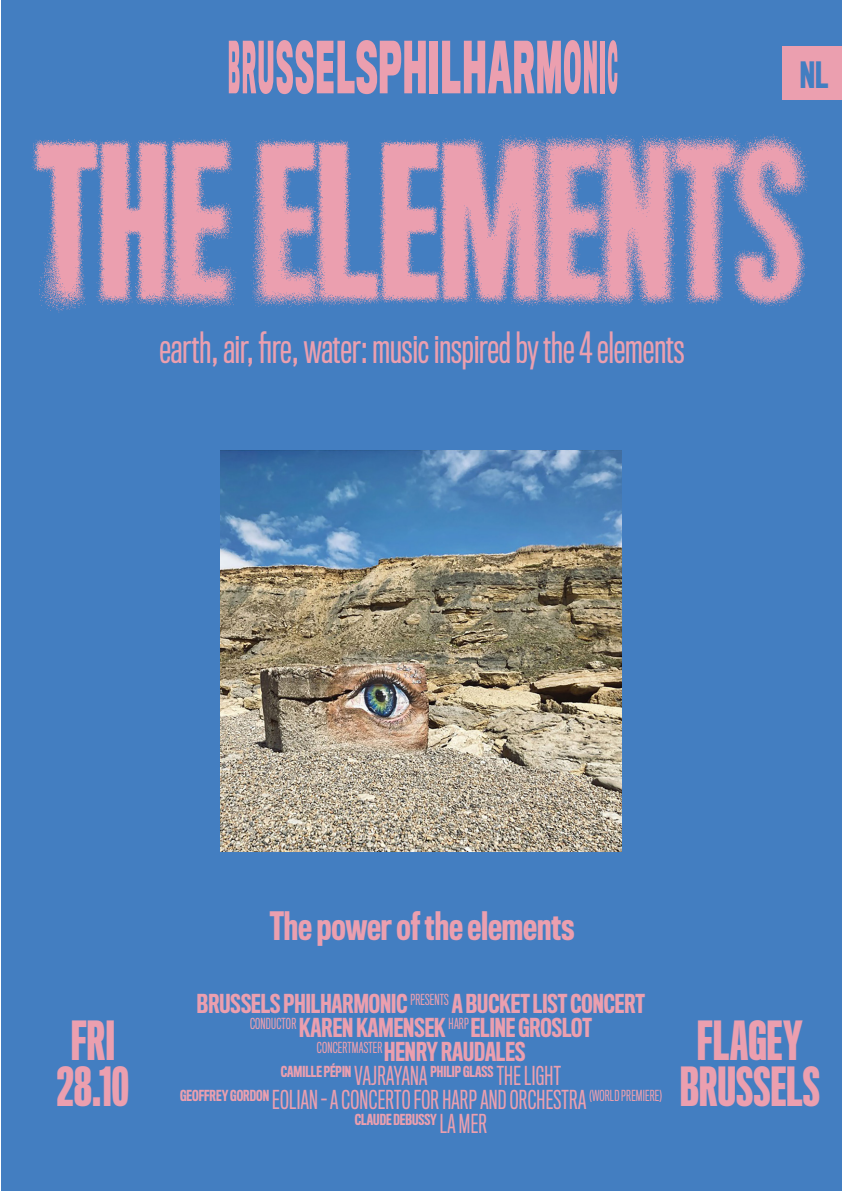
<style>
.page{position:relative;width:842px;height:1191px;background:#fff}
.page>*{position:absolute;margin:0;border:0;box-sizing:border-box;transform-origin:0 0}
.t1{font:500 49.4px "Titling Gothic FB Skyline";letter-spacing:.01em;color:#eb9faf}
.t2{font:39.6px "Titling Gothic FB Comp";color:#eb9faf}
.t3{font:500 36px "Titling Gothic FB Comp";color:#eb9faf}
.t4{font:500 33.4px "Titling Gothic FB Comp";color:#437ec1}
.t5{font:500 24px "Titling Gothic FB Comp";color:#eb9faf}
.t6{font:24px "Titling Gothic FB Comp";letter-spacing:.015em;color:#eb9faf}
.t7{font:500 14px "Titling Gothic FB Comp";color:#eb9faf}
.t8{font:14px "Titling Gothic FB Comp";letter-spacing:.015em;color:#eb9faf}
.s1{font-weight:500;font-size:24px}
.s2{font-weight:400;font-size:24px}
</style>
<div class="page">
<div style="left:1px;top:0;width:840px;height:1191px;background:#437ec1"></div>
<img style="left:221px;top:450px;width:400px;height:401px">
<svg style="left:229px;top:40px;width:197px;height:54px"></svg>
<div style="left:430px;top:41px;width:8px;height:52px;background:#eb9faf"></div>
<svg style="left:442px;top:40px;width:155px;height:54px"></svg>
<div style="left:600px;top:41px;width:5px;height:52px;background:#eb9faf"></div>
<svg style="left:608px;top:40px;width:9px;height:54px"></svg>
<img style="left:31px;top:134px;width:778px;height:179px">
<div style="left:782px;top:46px;width:60px;height:53px;background:#eb9faf"></div>
<p class="t2" style="left:159px;top:325px;width:527px">earth, air, fire, water: music inspired by the 4 elements</p>
<p class="t4" style="left:800px;top:56px;width:30px">NL</p>
<p class="t1" style="left:71px;top:1012px;width:45px">FRI</p>
<p class="t1" style="left:57px;top:1058px;width:74px">28.10</p>
<p class="t3" style="left:270px;top:905px;width:306px">The power of the elements</p>
<p class="t5" style="left:197px;top:989px;width:449px">BRUSSELS PHILHARMONIC <sup>PRESENTS</sup> A BUCKET LIST CONCERT</p>
<p class="t5" style="left:250px;top:1013px;width:344px"><sup>CONDUCTOR</sup> KAREN KAMENSEK <sup>HARP</sup> ELINE GROSLOT</p>
<p class="t8" style="left:317px;top:1039px;width:210px">CONCERTMASTER <span class="s1">HENRY RAUDALES</span></p>
<p class="t7" style="left:281px;top:1063px;width:282px">CAMILLE PÉPIN <span class="s2">VAJRAYANA</span> PHILIP GLASS <span class="s2">THE LIGHT</span></p>
<p class="t6" style="left:180px;top:1085px;width:483px"><sup>GEOFFREY</sup> <sup>GORDON</sup> EOLIAN - A CONCERTO FOR HARP AND ORCHESTRA <sup>(WORLD</sup> <sup>PREMIERE)</sup></p>
<p class="t7" style="left:355px;top:1111px;width:134px">CLAUDE DEBUSSY <span class="s2">LA MER</span></p>
<p class="t1" style="left:697px;top:1012px;width:107px">FLAGEY</p>
<p class="t1" style="left:680px;top:1058px;width:141px">BRUSSELS</p>
</div>
